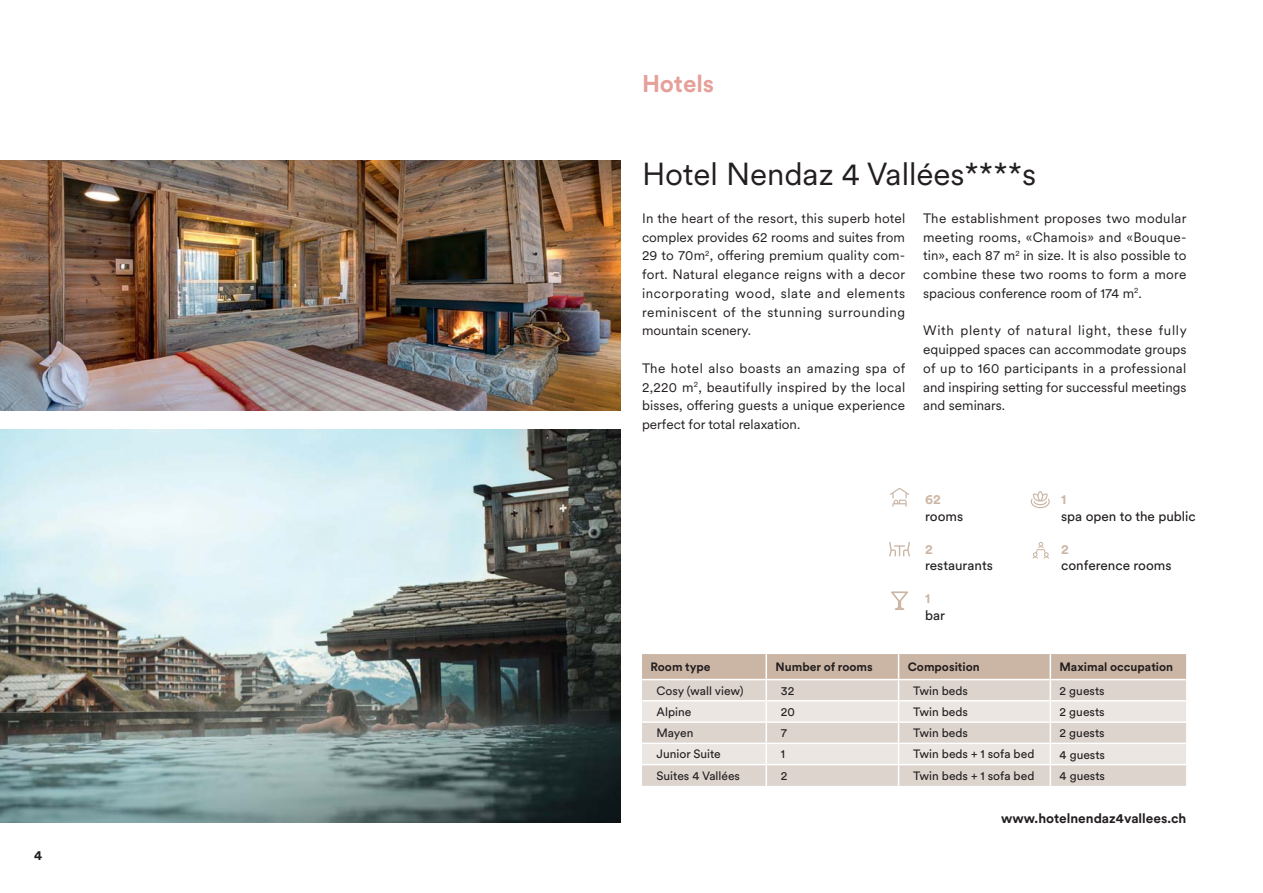
<style>
.page{position:relative;width:1263px;height:893px;background:#fff}
.page>*{position:absolute;margin:0;border:0;box-sizing:border-box;transform-origin:0 0}
.t1{font:31.5px "Circular XX";color:#231f20}
.t2{font:700 24px "Circular XX";color:#e5a09a}
.t3{font:13.5px/18.8px "Circular XX";color:#231f20;text-align:justify}
.t4{font:13.5px "Circular XX";color:#231f20}
.t5{font:700 13.5px "Circular XX";color:#231f20}
.t6{font:700 13.5px "Circular XX";color:#cbb6a5}
.t7{font:12px "Circular XX";color:#231f20}
.t8{font:700 12px "Circular XX";color:#231f20}
</style>
<div class="page">
<img style="left:0;top:160px;width:621px;height:250px">
<img style="left:0;top:429px;width:621px;height:394px">
<svg style="left:642px;top:654px;width:544px;height:132px;background:#e0d7d0"></svg>
<hr style="left:1049px;top:765px;width:2px;height:21px;background:#fff">
<svg style="left:1031px;top:491px;width:19px;height:17px"></svg>
<svg style="left:889px;top:542px;width:21px;height:14px"></svg>
<svg style="left:1032px;top:542px;width:17px;height:16px"></svg>
<svg style="left:890px;top:488px;width:19px;height:19px"></svg>
<svg style="left:891px;top:591px;width:17px;height:19px"></svg>
<p class="t5" style="left:34px;top:851px;width:10px">4</p>
<h2 class="t2" style="left:642px;top:74px;width:74px">Hotels</h2>
<h1 class="t1" style="left:642px;top:163px;width:396px">Hotel Nendaz 4 Vallées****s</h1>
<p class="t3" style="left:642px;top:210px;width:265px">In the heart of the resort, this superb hotel complex provides 62 rooms and suites from 29 to 70m<sup>2</sup>, offering premium quality com&shy;fort. Natural elegance reigns with a decor incorporating wood, slate and elements reminiscent of the stunning surrounding mountain scenery.</p>
<p class="t3" style="left:642px;top:360px;width:265px">The hotel also boasts an amazing spa of 2,220 m<sup>2</sup>, beautifully inspired by the local bisses, offering guests a unique experience perfect for total relaxation.</p>
<p class="t3" style="left:923px;top:210px;width:265px">The establishment proposes two modular meeting rooms, «Chamois» and «Bouque&shy;tin», each 87 m<sup>2</sup> in size. It is also possible to combine these two rooms to form a more spacious conference room of 174 m<sup>2</sup>.</p>
<p class="t3" style="left:923px;top:323px;width:265px">With plenty of natural light, these fully equipped spaces can accommodate groups of up to 160 participants in a professional and inspiring setting for successful meetings and seminars.</p>
<p class="t6" style="left:925px;top:495px;width:17px">62</p>
<p class="t4" style="left:925px;top:511px;width:40px">rooms</p>
<p class="t6" style="left:925px;top:544px;width:9px">2</p>
<p class="t4" style="left:925px;top:561px;width:69px">restaurants</p>
<p class="t6" style="left:925px;top:594px;width:7px">1</p>
<p class="t4" style="left:925px;top:610px;width:21px">bar</p>
<p class="t6" style="left:1061px;top:495px;width:7px">1</p>
<p class="t4" style="left:1061px;top:511px;width:136px">spa open to the public</p>
<p class="t6" style="left:1061px;top:544px;width:9px">2</p>
<p class="t4" style="left:1061px;top:561px;width:112px">conference rooms</p>
<p class="t8" style="left:650px;top:662px;width:62px">Room type</p>
<p class="t8" style="left:775px;top:662px;width:99px">Number of rooms</p>
<p class="t8" style="left:908px;top:662px;width:73px">Composition</p>
<p class="t8" style="left:1059px;top:662px;width:115px">Maximal occupation</p>
<p class="t7" style="left:656px;top:686px;width:89px">Cosy (wall view)</p>
<p class="t7" style="left:781px;top:686px;width:15px">32</p>
<p class="t7" style="left:913px;top:686px;width:56px">Twin beds</p>
<p class="t7" style="left:1059px;top:686px;width:47px">2 guests</p>
<p class="t7" style="left:656px;top:707px;width:36px">Alpine</p>
<p class="t7" style="left:781px;top:707px;width:16px">20</p>
<p class="t7" style="left:913px;top:707px;width:56px">Twin beds</p>
<p class="t7" style="left:1059px;top:707px;width:47px">2 guests</p>
<p class="t7" style="left:656px;top:728px;width:38px">Mayen</p>
<p class="t7" style="left:781px;top:728px;width:8px">7</p>
<p class="t7" style="left:913px;top:728px;width:56px">Twin beds</p>
<p class="t7" style="left:1059px;top:729px;width:47px">2 guests</p>
<p class="t7" style="left:656px;top:750px;width:66px">Junior Suite</p>
<p class="t7" style="left:781px;top:750px;width:6px">1</p>
<p class="t7" style="left:913px;top:750px;width:123px">Twin beds + 1 sofa bed</p>
<p class="t7" style="left:1059px;top:750px;width:47px">4 guests</p>
<p class="t7" style="left:656px;top:771px;width:85px">Suites 4 Vallées</p>
<p class="t7" style="left:781px;top:771px;width:8px">2</p>
<p class="t7" style="left:913px;top:771px;width:123px">Twin beds + 1 sofa bed</p>
<p class="t7" style="left:1059px;top:772px;width:47px">4 guests</p>
<p class="t5" style="left:1001px;top:813px;width:187px">www.hotelnendaz4vallees.ch</p>
</div>
